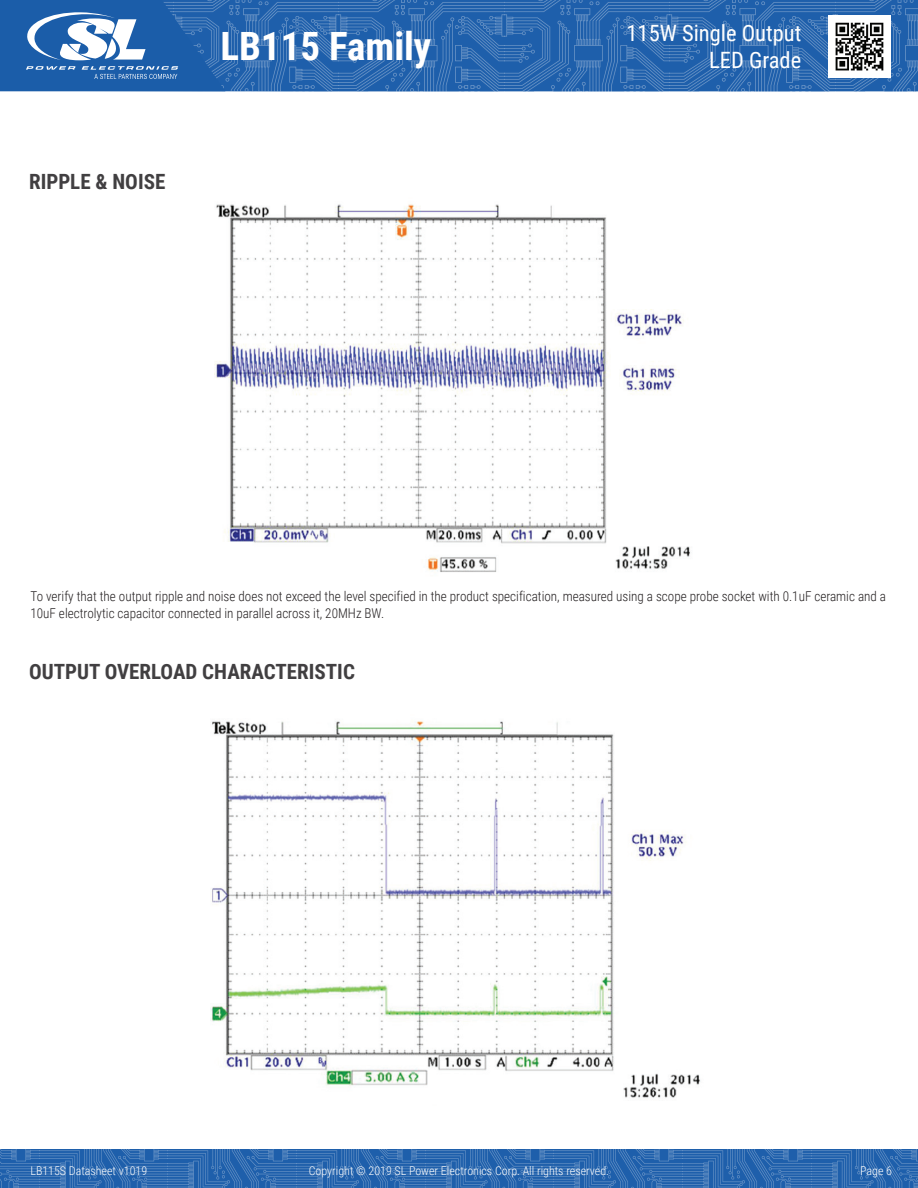
<style>
.page{position:relative;width:918px;height:1188px;background:#fff}
.page>*{position:absolute;margin:0;border:0;box-sizing:border-box;transform-origin:0 0}
.t1{font:700 39px "Roboto Condensed";color:#fff}
.t2{font:22.5px "Roboto Condensed";color:#fff}
.t3{font:700 21px "Roboto Condensed";color:#413f41}
.t4{font:300 13.5px/16.2px "Roboto Condensed";color:#231f20}
.t5{font:300 12px "Roboto Condensed";color:#fff}
</style>
<div class="page">
<img style="left:210px;top:721px;width:491px;height:377px">
<img style="left:215px;top:204px;width:475px;height:368px">
<img style="left:0;top:1150px;width:918px;height:38px">
<img style="left:0;top:0;width:918px;height:92px">
<img style="left:828px;top:15px;width:63px;height:63px">
<svg style="left:0;top:0;width:225px;height:91px;background:#3d75b6"></svg>
<h3 class="t3" style="left:29px;top:167px;width:138px">RIPPLE &amp; NOISE</h3>
<h1 class="t1" style="left:220px;top:19px;width:212px">LB115 Family</h1>
<h2 class="t2" style="left:626px;top:17px;width:176px">115W Single Output</h2>
<h2 class="t2" style="left:709px;top:44px;width:94px">LED Grade</h2>
<p class="t4" style="left:30px;top:588px;width:857px">To verify that the output ripple and noise does not exceed the level specified in the product specification, measured using a scope probe socket with 0.1uF ceramic and a<br>10uF electrolytic capacitor connected in parallel across it, 20MHz BW.</p>
<h3 class="t3" style="left:29px;top:657px;width:327px">OUTPUT OVERLOAD CHARACTERISTIC</h3>
<p class="t5" style="left:31px;top:1163px;width:118px">LB115S Datasheet v1019</p>
<p class="t5" style="left:309px;top:1163px;width:302px">Copyright © 2019 SL Power Electronics Corp. All rights reserved.</p>
<p class="t5" style="left:860px;top:1163px;width:33px">Page 6</p>
</div>
